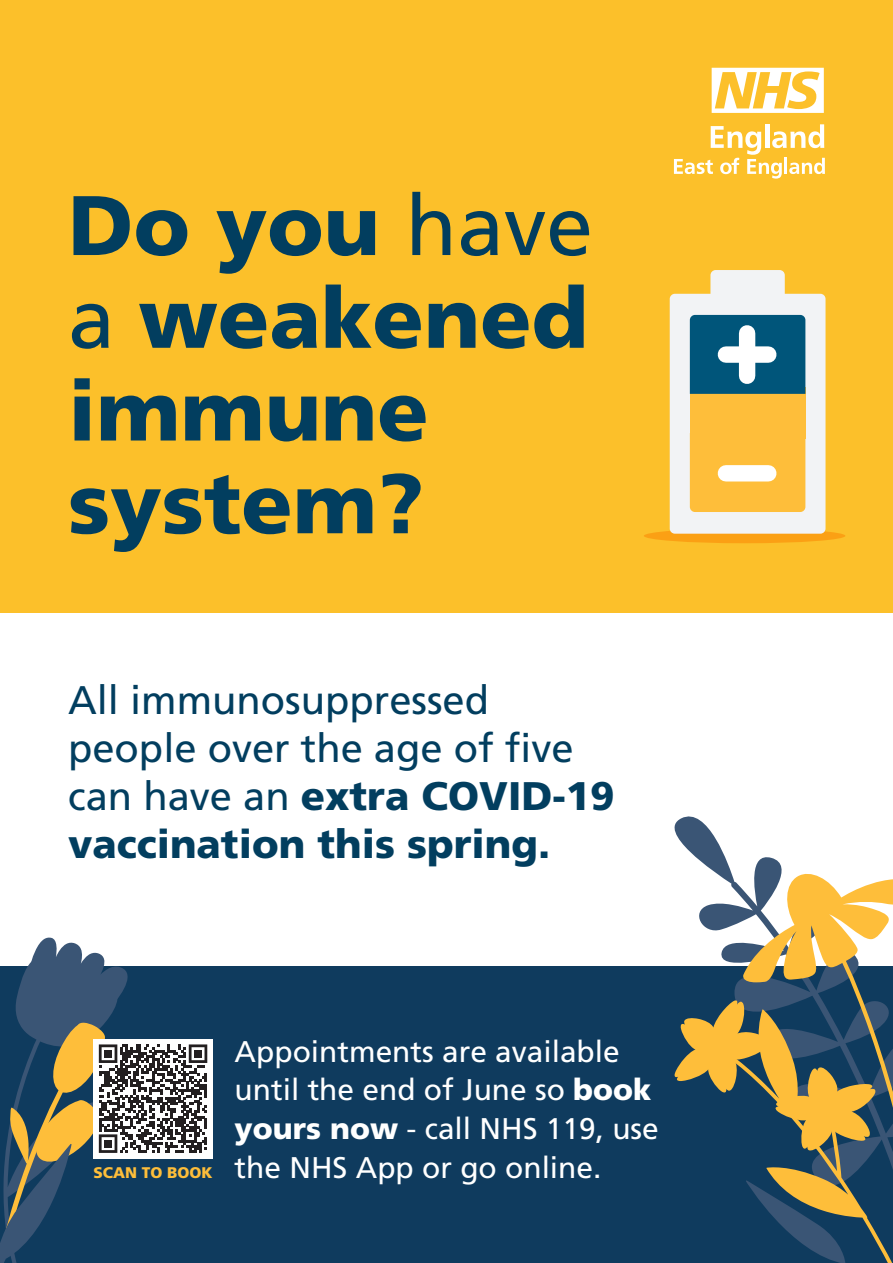
<style>
.page{position:relative;width:893px;height:1263px;background:#fff}
.page>*{position:absolute;margin:0;border:0;box-sizing:border-box;transform-origin:0 0}
.t1{font:900 84.3px/92.7px "Frutiger LT Pro";color:#023e5f}
.t2{font:39.9px/47.8px "Frutiger LT Pro";color:#023e5f}
.t3{font:29.85px/38.7px "Frutiger LT Pro";color:#fff}
.t4{font:900 15.45px "Frutiger LT Pro";color:#febe3a}
.s1{font-weight:400}
.s2{font-weight:900}
</style>
<div class="page">
<div style="left:0;top:966px;width:893px;height:297px;background:#0f3b5e"></div>
<div style="left:0;top:0;width:893px;height:612px;background:#fcc02a"></div>
<svg style="left:712px;top:68px;width:112px;height:45px"></svg>
<svg style="left:674px;top:124px;width:151px;height:55px"></svg>
<div style="left:644px;top:528px;width:201px;height:15px;background:#fba014;border-radius:50%"></div>
<svg style="left:670px;top:270px;width:155px;height:264px"></svg>
<div style="left:726px;top:346px;width:42px;height:17px;background:#fff"></div>
<div style="left:739px;top:333px;width:16px;height:43px;background:#fff"></div>
<svg style="left:674px;top:816px;width:108px;height:53px"></svg>
<svg style="left:674px;top:869px;width:219px;height:394px"></svg>
<div style="left:94px;top:1039px;width:119px;height:119px;background:#fff"></div>
<svg style="left:0;top:937px;width:207px;height:326px"></svg>
<div style="left:104px;top:1050px;width:8px;height:8px;background:#231f20"></div>
<div style="left:194px;top:1050px;width:8px;height:8px;background:#231f20"></div>
<div style="left:104px;top:1140px;width:8px;height:7px;background:#231f20"></div>
<p class="t1" style="left:68px;top:179px;width:526px">Do you <span class="s1">have a</span> weakened immune system?</p>
<p class="t2" style="left:68px;top:676px;width:548px">All immunosuppressed people over the age of five can have an <span class="s2">extra COVID-19 vaccination this spring.</span></p>
<p class="t3" style="left:235px;top:1032px;width:426px">Appointments are available until the end of June so <span class="s2">book yours now</span> - call NHS 119, use</p>
<p class="t4" style="left:94px;top:1163px;width:121px">SCAN TO BOOK</p>
<p class="t3" style="left:235px;top:1148px;width:368px">the NHS App or go online.</p>
</div>
